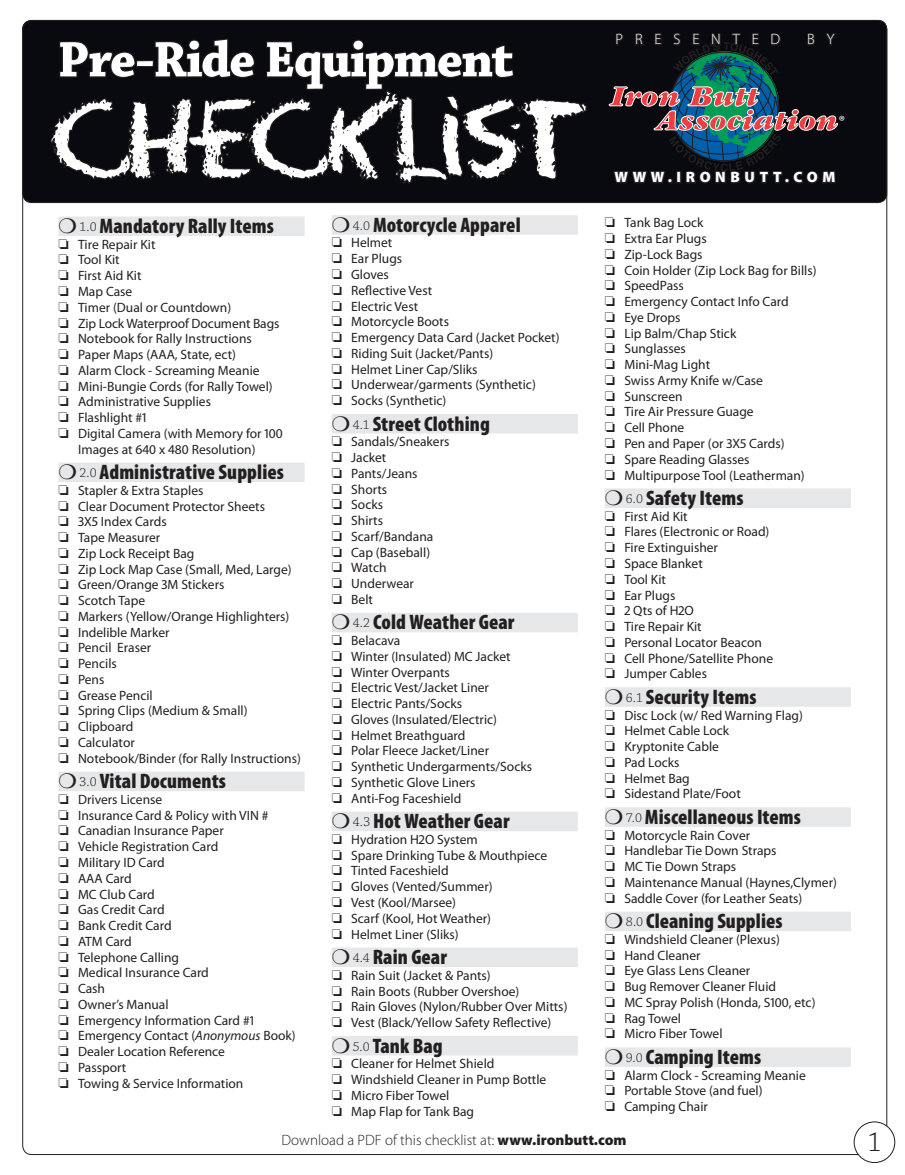
<style>
.page{position:relative;width:905px;height:1175px;background:#fff}
.page>*{position:absolute;margin:0;border:0;box-sizing:border-box;transform-origin:0 0}
.t1{font:99px "Eraser Dust";letter-spacing:-.06em;color:#fff}
.t2{font:700 52.5px "Chaparral Pro";letter-spacing:-.03em;color:#fff}
.t3{font:300 28.5px "Chaparral Pro";color:#231f20}
.t4{font:900 condensed 21px "Myriad Pro";letter-spacing:.005em;color:#231f20}
.t5{font:300 15px "Myriad Pro";color:#231f20}
.t6{font:900 15px "Myriad Pro";letter-spacing:.31em;color:#fff}
.t7{font:300 15px "Myriad Pro";letter-spacing:.795em;color:#fff}
.t8{font:15px "Myriad Pro";color:#fff}
.t9{font:13.5px/15.8px "Myriad Pro";color:#231f20}
.s1{font-family:"Chaparral Pro";font-weight:300;font-stretch:normal;font-size:13.5px}
.s2{font-weight:900}
.s3{font-style:italic}
</style>
<div class="page">
<div style="left:23px;top:20px;width:863px;height:183px;background:#090a0f;border-radius:9px"></div>
<div style="left:58px;top:216px;width:246px;height:20px;background:#e6e7e8"></div>
<div style="left:58px;top:462px;width:246px;height:20px;background:#e6e7e8"></div>
<div style="left:58px;top:771px;width:246px;height:20px;background:#e6e7e8"></div>
<svg style="left:50px;top:19px;width:540px;height:204px"></svg>
<div style="left:332px;top:215px;width:246px;height:20px;background:#e6e7e8"></div>
<div style="left:332px;top:414px;width:246px;height:19px;background:#e6e7e8"></div>
<div style="left:332px;top:613px;width:246px;height:19px;background:#e6e7e8"></div>
<div style="left:332px;top:811px;width:246px;height:20px;background:#e6e7e8"></div>
<div style="left:332px;top:947px;width:246px;height:20px;background:#e6e7e8"></div>
<div style="left:332px;top:1036px;width:246px;height:19px;background:#e6e7e8"></div>
<div style="left:604px;top:488px;width:246px;height:20px;background:#e6e7e8"></div>
<div style="left:604px;top:687px;width:246px;height:19px;background:#e6e7e8"></div>
<div style="left:604px;top:807px;width:246px;height:19px;background:#e6e7e8"></div>
<div style="left:604px;top:911px;width:246px;height:20px;background:#e6e7e8"></div>
<div style="left:604px;top:1047px;width:246px;height:19px;background:#e6e7e8"></div>
<div style="left:854px;top:1121px;width:40px;height:41px;border:1px solid #231f20;border-radius:50%"></div>
<svg style="left:608px;top:33px;width:230px;height:171px"></svg>
<p class="t7" style="left:615px;top:30px;width:164px">Presented</p>
<p class="t7" style="left:807px;top:30px;width:29px">b y</p>
<h2 class="t2" style="left:57px;top:29px;width:457px">Pre-Ride Equipment</h2>
<h1 class="t1" style="left:51px;top:82px;width:540px">CHECKLIST</h1>
<h3 class="t4" style="left:332px;top:213px;width:190px">❍ <span class="s1">4.0</span> Motorcycle Apparel</h3>
<p class="t9" style="left:332px;top:235px;width:229px">❏ Helmet<br>❏ Ear Plugs<br>❏ Gloves<br>❏ Reflective Vest<br>❏ Electric Vest<br>❏ Motorcycle Boots<br>❏ Emergency Data Card (Jacket Pocket) ❏ Riding Suit (Jacket/Pants)<br>❏ Helmet Liner Cap/Sliks<br>❏ Underwear/garments (Synthetic)<br>❏ Socks (Synthetic)</p>
<h3 class="t4" style="left:332px;top:412px;width:160px">❍ <span class="s1">4.1</span> Street Clothing</h3>
<p class="t9" style="left:332px;top:434px;width:119px">❏ Sandals/Sneakers ❏ Jacket<br>❏ Pants/Jeans<br>❏ Shorts<br>❏ Socks<br>❏ Shirts<br>❏ Scarf/Bandana<br>❏ Cap (Baseball)<br>❏ Watch<br>❏ Underwear<br>❏ Belt</p>
<h3 class="t4" style="left:332px;top:610px;width:184px">❍ <span class="s1">4.2</span> Cold Weather Gear</h3>
<p class="t9" style="left:332px;top:632px;width:202px">❏ Belacava<br>❏ Winter (Insulated) MC Jacket<br>❏ Winter Overpants<br>❏ Electric Vest/Jacket Liner<br>❏ Electric Pants/Socks<br>❏ Gloves (Insulated/Electric)<br>❏ Helmet Breathguard<br>❏ Polar Fleece Jacket/Liner<br>❏ Synthetic Undergarments/Socks ❏ Synthetic Glove Liners<br>❏ Anti-Fog Faceshield</p>
<h3 class="t4" style="left:332px;top:809px;width:179px">❍ <span class="s1">4.3</span> Hot Weather Gear</h3>
<p class="t9" style="left:332px;top:831px;width:217px">❏ Hydration H2O System<br>❏ Spare Drinking Tube &amp; Mouthpiece ❏ Tinted Faceshield<br>❏ Gloves (Vented/Summer)<br>❏ Vest (Kool/Marsee)<br>❏ Scarf (Kool, Hot Weather)<br>❏ Helmet Liner (Sliks)</p>
<h3 class="t4" style="left:332px;top:945px;width:117px">❍ <span class="s1">4.4</span> Rain Gear</h3>
<p class="t9" style="left:332px;top:967px;width:237px">❏ Rain Suit (Jacket &amp; Pants)<br>❏ Rain Boots (Rubber Overshoe)<br>❏ Rain Gloves (Nylon/Rubber Over Mitts) ❏ Vest (Black/Yellow Safety Reflective)</p>
<h3 class="t4" style="left:332px;top:1033px;width:112px">❍ <span class="s1">5.0</span> Tank Bag</h3>
<p class="t9" style="left:332px;top:1055px;width:216px">❏ Cleaner for Helmet Shield<br>❏ Windshield Cleaner in Pump Bottle ❏ Micro Fiber Towel<br>❏ Map Flap for Tank Bag</p>
<p class="t8" style="left:838px;top:112px;width:8px">®</p>
<p class="t6" style="left:614px;top:167px;width:222px">www.ironbutt.com</p>
<p class="t9" style="left:605px;top:215px;width:213px">❏ Tank Bag Lock<br>❏ Extra Ear Plugs<br>❏ Zip-Lock Bags<br>❏ Coin Holder (Zip Lock Bag for Bills) ❏ SpeedPass<br>❏ Emergency Contact Info Card<br>❏ Eye Drops<br>❏ Lip Balm/Chap Stick<br>❏ Sunglasses<br>❏ Mini-Mag Light<br>❏ Swiss Army Knife w/Case<br>❏ Sunscreen<br>❏ Tire Air Pressure Guage<br>❏ Cell Phone<br>❏ Pen and Paper (or 3X5 Cards)<br>❏ Spare Reading Glasses<br>❏ Multipurpose Tool (Leatherman)</p>
<h3 class="t4" style="left:605px;top:486px;width:140px">❍ <span class="s1">6.0</span> Safety Items</h3>
<p class="t9" style="left:605px;top:508px;width:170px">❏ First Aid Kit<br>❏ Flares (Electronic or Road) ❏ Fire Extinguisher<br>❏ Space Blanket<br>❏ Tool Kit<br>❏ Ear Plugs<br>❏ 2 Qts of H2O<br>❏ Tire Repair Kit<br>❏ Personal Locator Beacon ❏ Cell Phone/Satellite Phone ❏ Jumper Cables</p>
<h3 class="t4" style="left:605px;top:685px;width:153px">❍ <span class="s1">6.1</span> Security Items</h3>
<p class="t9" style="left:605px;top:707px;width:199px">❏ Disc Lock (w/ Red Warning Flag) ❏ Helmet Cable Lock<br>❏ Kryptonite Cable<br>❏ Pad Locks<br>❏ Helmet Bag<br>❏ Sidestand Plate/Foot</p>
<h3 class="t4" style="left:605px;top:805px;width:198px">❍ <span class="s1">7.0</span> Miscellaneous Items</h3>
<p class="t9" style="left:605px;top:827px;width:233px">❏ Motorcycle Rain Cover<br>❏ Handlebar Tie Down Straps<br>❏ MC Tie Down Straps<br>❏ Maintenance Manual (Haynes,Clymer) ❏ Saddle Cover (for Leather Seats)</p>
<h3 class="t4" style="left:605px;top:909px;width:179px">❍ <span class="s1">8.0</span> Cleaning Supplies</h3>
<p class="t9" style="left:605px;top:931px;width:212px">❏ Windshield Cleaner (Plexus)<br>❏ Hand Cleaner<br>❏ Eye Glass Lens Cleaner<br>❏ Bug Remover Cleaner Fluid<br>❏ MC Spray Polish (Honda, S100, etc) ❏ Rag Towel<br>❏ Micro Fiber Towel</p>
<h3 class="t4" style="left:605px;top:1045px;width:158px">❍ <span class="s1">9.0</span> Camping Items</h3>
<p class="t9" style="left:605px;top:1067px;width:202px">❏ Alarm Clock - Screaming Meanie ❏ Portable Stove (and fuel)<br>❏ Camping Chair</p>
<p class="t5" style="left:281px;top:1130px;width:346px">Download a PDF of this checklist at: <span class="s2">www.ironbutt.com</span></p>
<h3 class="t3" style="left:868px;top:1126px;width:14px">1</h3>
<h3 class="t4" style="left:59px;top:214px;width:217px">❍ <span class="s1">1.0</span> Mandatory Rally Items</h3>
<p class="t9" style="left:59px;top:236px;width:98px">❏ Tire Repair Kit</p>
<p class="t9" style="left:59px;top:252px;width:63px">❏ Tool Kit</p>
<p class="t9" style="left:59px;top:268px;width:84px">❏ First Aid Kit</p>
<p class="t9" style="left:59px;top:283px;width:75px">❏ Map Case</p>
<p class="t9" style="left:59px;top:299px;width:174px">❏ Timer (Dual or Countdown)</p>
<p class="t9" style="left:59px;top:315px;width:222px">❏ Zip Lock Waterproof Document Bags</p>
<p class="t9" style="left:59px;top:331px;width:195px">❏ Notebook for Rally Instructions</p>
<p class="t9" style="left:59px;top:346px;width:179px">❏ Paper Maps (AAA, State, ect)</p>
<p class="t9" style="left:59px;top:362px;width:202px">❏ Alarm Clock - Screaming Meanie</p>
<p class="t9" style="left:59px;top:378px;width:216px">❏ Mini-Bungie Cords (for Rally Towel)</p>
<p class="t9" style="left:59px;top:394px;width:154px">❏ Administrative Supplies</p>
<p class="t9" style="left:59px;top:409px;width:90px">❏ Flashlight #1</p>
<p class="t9" style="left:59px;top:425px;width:226px">❏ Digital Camera (with Memory for 100</p>
<p class="t9" style="left:78px;top:441px;width:179px">Images at 640 x 480 Resolution)</p>
<h3 class="t4" style="left:59px;top:460px;width:227px">❍ <span class="s1">2.0</span> Administrative Supplies</h3>
<p class="t9" style="left:59px;top:482px;width:244px">❏ Stapler &amp; Extra Staples<br>❏ Clear Document Protector Sheets<br>❏ 3X5 Index Cards<br>❏ Tape Measurer<br>❏ Zip Lock Receipt Bag<br>❏ Zip Lock Map Case (Small, Med, Large) ❏ Green/Orange 3M Stickers<br>❏ Scotch Tape<br>❏ Markers (Yellow/Orange Highlighters) ❏ Indelible Marker<br>❏ Pencil Eraser<br>❏ Pencils<br>❏ Pens<br>❏ Grease Pencil<br>❏ Spring Clips (Medium &amp; Small)<br>❏ Clipboard<br>❏ Calculator<br>❏ Notebook/Binder (for Rally Instructions)</p>
<h3 class="t4" style="left:59px;top:769px;width:169px">❍ <span class="s1">3.0</span> Vital Documents</h3>
<p class="t9" style="left:59px;top:791px;width:239px">❏ Drivers License<br>❏ Insurance Card &amp; Policy with VIN #<br>❏ Canadian Insurance Paper<br>❏ Vehicle Registration Card<br>❏ Military ID Card<br>❏ AAA Card<br>❏ MC Club Card<br>❏ Gas Credit Card<br>❏ Bank Credit Card<br>❏ ATM Card<br>❏ Telephone Calling<br>❏ Medical Insurance Card<br>❏ Cash<br>❏ Owner’s Manual<br>❏ Emergency Information Card #1<br>❏ Emergency Contact (<span class="s3">Anonymous</span> Book) ❏ Dealer Location Reference<br>❏ Passport<br>❏ Towing &amp; Service Information</p>
</div>
